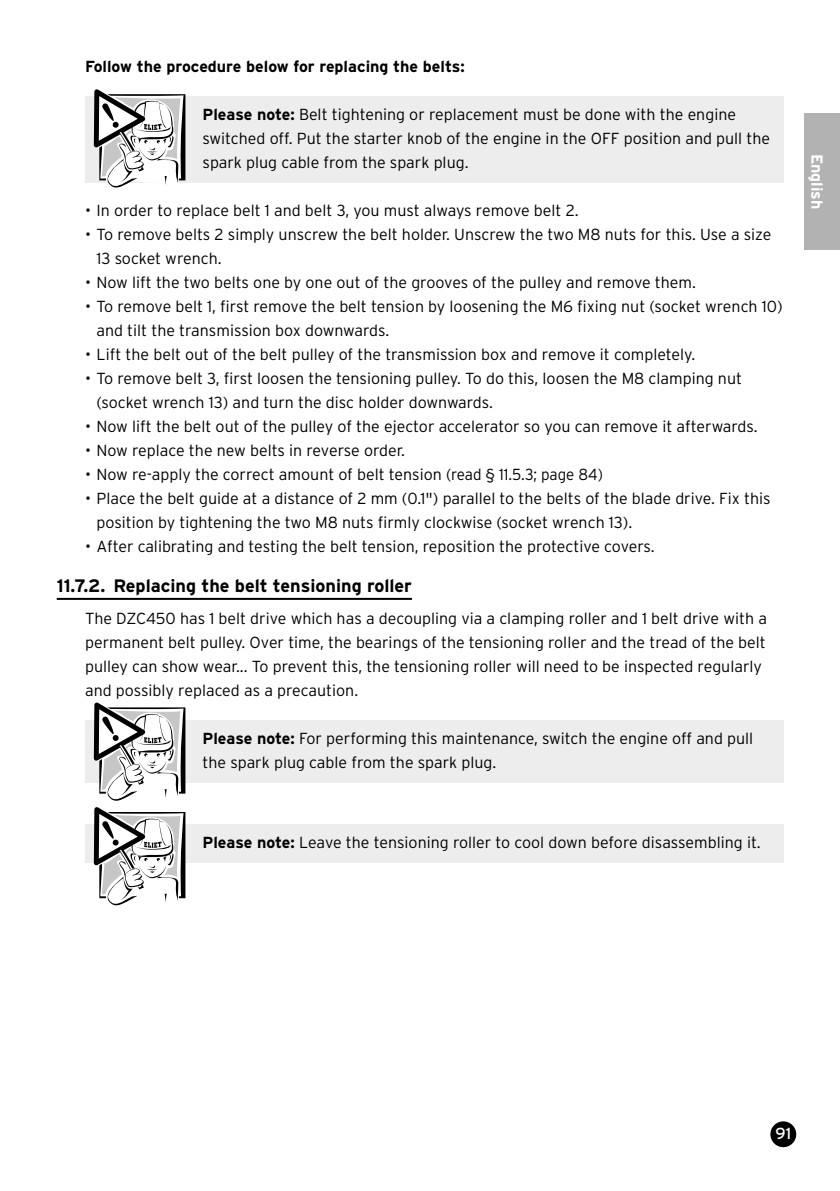
<style>
.page{position:relative;width:840px;height:1191px;background:#fff}
.page>*{position:absolute;margin:0;border:0;box-sizing:border-box;transform-origin:0 0}
.t1{font:700 18px "Interstate";color:#000}
.t2{font:300 16px/24px "Interstate";color:#000}
.t3{font:700 16px "Interstate";color:#000}
.t4{font:700 16px "Interstate";color:#fff}
.t5{font:16px "Interstate";color:#fff}
.s1{font-weight:700}
</style>
<div class="page">
<div style="left:771px;top:1122px;width:23px;height:24px;background:#000;border-radius:50%"></div>
<div style="left:770px;top:1121px;width:25px;height:26px;border:2px solid #000;border-radius:50%"></div>
<div style="left:803px;top:113px;width:36px;height:136px;background:#b3b2b2"></div>
<div style="left:85px;top:96px;width:697px;height:87px;background:#ededed"></div>
<hr style="left:57px;top:598px;width:355px;height:2px;background:#000">
<div style="left:85px;top:720px;width:697px;height:63px;background:#ededed"></div>
<div style="left:85px;top:824px;width:697px;height:39px;background:#ededed"></div>
<svg style="left:94px;top:702px;width:91px;height:98px"></svg>
<svg style="left:94px;top:807px;width:91px;height:98px"></svg>
<svg style="left:94px;top:89px;width:91px;height:98px"></svg>
<p class="t3" style="left:85px;top:57px;width:381px">Follow the procedure below for replacing the belts:</p>
<p class="t2" style="left:202px;top:102px;width:569px"><span class="s1">Please note:</span> Belt tightening or replacement must be done with the engine switched off. Put the starter knob of the engine in the OFF position and pull the spark plug cable from the spark plug.</p>
<p class="t2" style="left:85px;top:198px;width:495px">• In order to replace belt 1 and belt 3, you must always remove belt 2.</p>
<p class="t2" style="left:96px;top:222px;width:676px;text-indent:-11px">• To remove belts 2 simply unscrew the belt holder. Unscrew the two M8 nuts for this. Use a size<br>13 socket wrench.</p>
<p class="t2" style="left:85px;top:270px;width:612px">• Now lift the two belts one by one out of the grooves of the pulley and remove them.</p>
<p class="t2" style="left:96px;top:294px;width:687px;text-indent:-11px">• To remove belt 1, first remove the belt tension by loosening the M6 fixing nut (socket wrench 10) and tilt the transmission box downwards.</p>
<p class="t2" style="left:85px;top:342px;width:611px">• Lift the belt out of the belt pulley of the transmission box and remove it completely.</p>
<p class="t2" style="left:96px;top:366px;width:646px;text-indent:-11px">• To remove belt 3, first loosen the tensioning pulley. To do this, loosen the M8 clamping nut (socket wrench 13) and turn the disc holder downwards.</p>
<p class="t2" style="left:85px;top:414px;width:673px">• Now lift the belt out of the pulley of the ejector accelerator so you can remove it afterwards.</p>
<p class="t2" style="left:85px;top:438px;width:321px">• Now replace the new belts in reverse order.</p>
<p class="t2" style="left:85px;top:462px;width:519px">• Now re-apply the correct amount of belt tension (read § 11.5.3; page 84)</p>
<p class="t2" style="left:96px;top:486px;width:675px;text-indent:-11px">• Place the belt guide at a distance of 2 mm (0.1") parallel to the belts of the blade drive. Fix this position by tightening the two M8 nuts firmly clockwise (socket wrench 13).</p>
<p class="t2" style="left:85px;top:534px;width:570px">• After calibrating and testing the belt tension, reposition the protective covers.</p>
<p class="t1" style="left:57px;top:575px;width:356px">11.7.2. Replacing the belt tensioning roller</p>
<p class="t2" style="left:85px;top:606px;width:683px">The DZC450 has 1 belt drive which has a decoupling via a clamping roller and 1 belt drive with a permanent belt pulley. Over time, the bearings of the tensioning roller and the tread of the belt pulley can show wear... To prevent this, the tensioning roller will need to be inspected regularly and possibly replaced as a precaution.</p>
<p class="t2" style="left:202px;top:726px;width:552px"><span class="s1">Please note:</span> For performing this maintenance, switch the engine off and pull the spark plug cable from the spark plug.</p>
<p class="t2" style="left:202px;top:830px;width:559px"><span class="s1">Please note:</span> Leave the tensioning roller to cool down before disassembling it.</p>
<p class="t4" style="left:826px;top:154px;width:57px;rotate:90deg">English</p>
<p class="t5" style="left:774px;top:1124px;width:17px">91</p>
</div>
